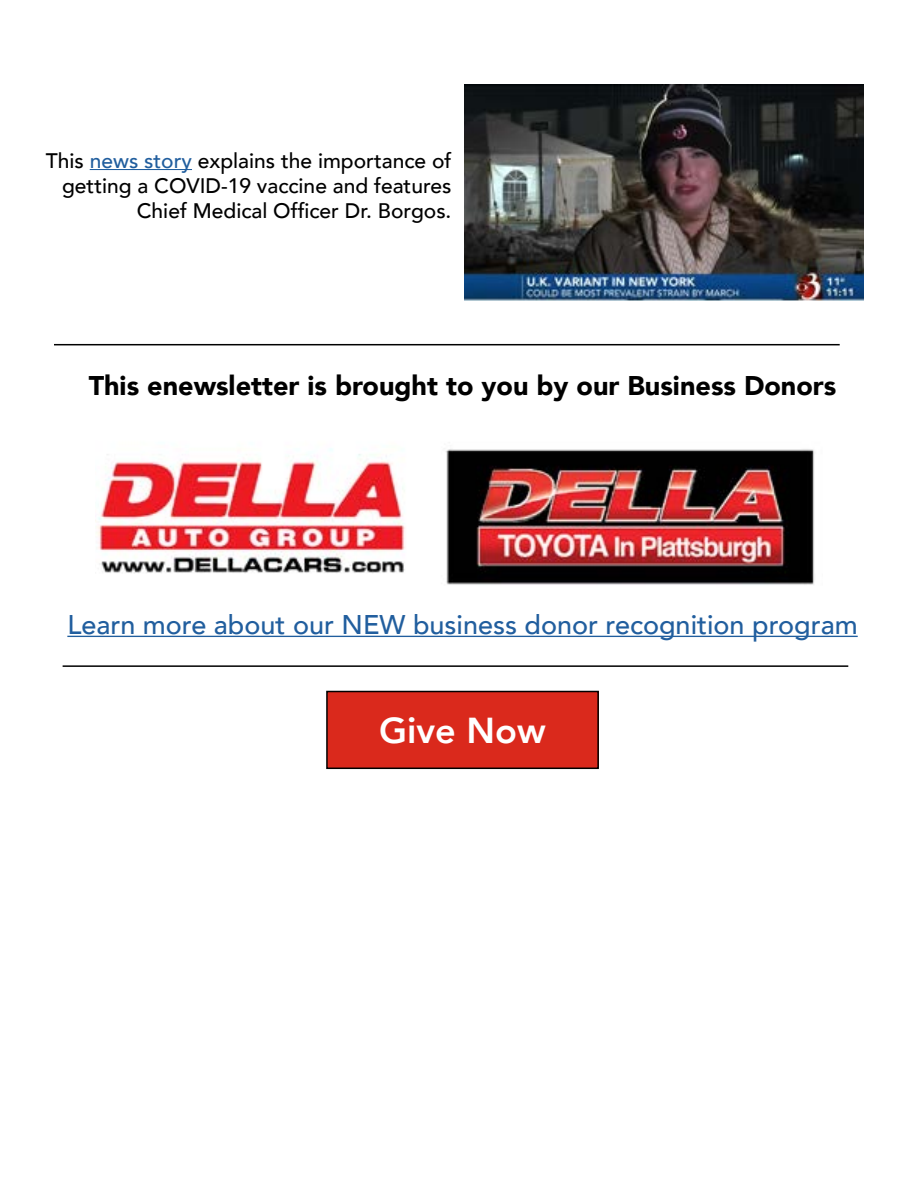
<style>
.page{position:relative;width:918px;height:1188px;background:#fff}
.page>*{position:absolute;margin:0;border:0;box-sizing:border-box;transform-origin:0 0}
.t1{font:800 36px "Avenir";color:#fff}
.t2{font:500 27px "Avenir";color:#215e9e}
.t3{font:900 27px "Avenir";color:#000}
.t4{font:500 21px/25.2px "Avenir";color:#000;text-align:right}
.s1{color:#215e9e}
</style>
<div class="page">
<hr style="left:67px;top:636px;width:791px;height:1px;background:#215e9e">
<div style="left:327px;top:692px;width:271px;height:76px;background:#da291c"></div>
<div style="left:326px;top:691px;width:273px;height:78px;border:2px solid #000"></div>
<hr style="left:54px;top:344px;width:786px;height:1px;background:#000">
<hr style="left:63px;top:665px;width:785px;height:2px;background:#000">
<img style="left:95px;top:448px;width:720px;height:137px">
<hr style="left:90px;top:169px;width:102px;height:1px;background:#215e9e">
<img style="left:464px;top:84px;width:400px;height:216px">
<p class="t4" style="left:46px;top:147px;width:407px">This <span class="s1">news story</span> explains the importance of getting a COVID-19 vaccine and features<br>Chief Medical Officer Dr. Borgos.</p>
<p class="t3" style="left:89px;top:362px;width:749px">This enewsletter is brought to you by our Business Donors</p>
<p class="t2" style="left:67px;top:602px;width:792px">Learn more about our NEW business donor recognition program</p>
<h1 class="t1" style="left:379px;top:702px;width:168px">Give Now</h1>
</div>
